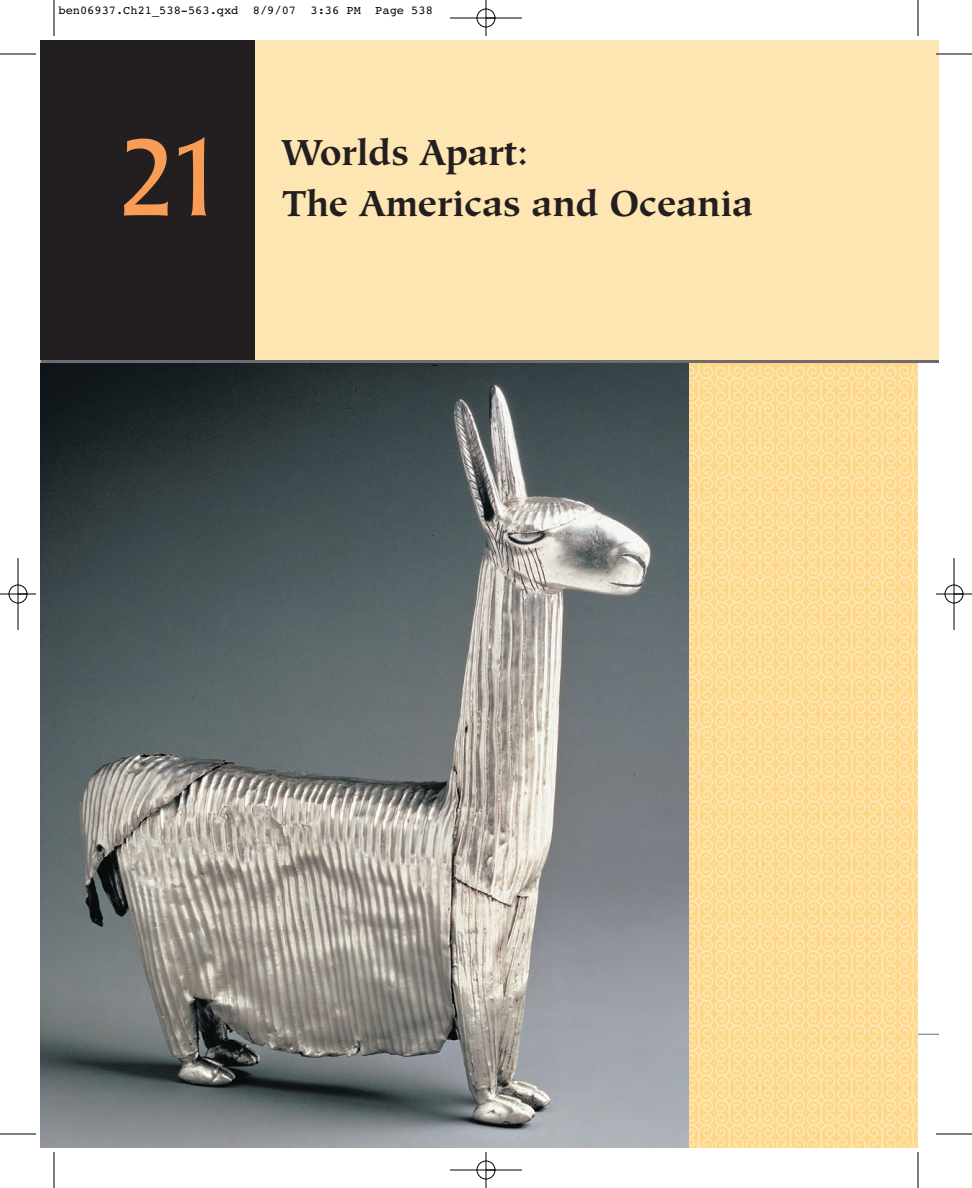
<style>
.page{position:relative;width:972px;height:1188px;background:#fff}
.page>*{position:absolute;margin:0;border:0;box-sizing:border-box;transform-origin:0 0}
.t1{font:condensed 108px "Poppl Laudatio";color:#f89c56}
.t2{font:700 36px/51px "Hiroshige";color:#231f20}
.t3{font:12px "Courier";color:#000}
</style>
<div class="page">
<img style="left:688px;top:364px;width:230px;height:784px">
<div style="left:40px;top:40px;width:215px;height:320px;background:#231f20"></div>
<div style="left:255px;top:40px;width:683px;height:320px;background:#fee6b3"></div>
<hr style="left:40px;top:360px;width:898px;height:3px;background:#6c6d70">
<img style="left:40px;top:363px;width:648px;height:785px">
<svg style="left:918px;top:1034px;width:20px;height:1px"></svg>
<hr style="left:54px;top:0;width:1px;height:36px;background:#000">
<hr style="left:0;top:54px;width:36px;height:1px;background:#000">
<hr style="left:918px;top:0;width:1px;height:36px;background:#000">
<hr style="left:936px;top:54px;width:36px;height:1px;background:#000">
<hr style="left:54px;top:1152px;width:1px;height:36px;background:#000">
<hr style="left:0;top:1134px;width:36px;height:1px;background:#000">
<hr style="left:918px;top:1152px;width:1px;height:36px;background:#000">
<hr style="left:936px;top:1134px;width:36px;height:1px;background:#000">
<hr style="left:450px;top:18px;width:72px;height:1px;background:#000">
<hr style="left:450px;top:1170px;width:72px;height:1px;background:#000">
<hr style="left:18px;top:558px;width:1px;height:72px;background:#000">
<hr style="left:954px;top:558px;width:1px;height:72px;background:#000">
<hr style="left:486px;top:0;width:1px;height:36px;background:#000">
<hr style="left:486px;top:1152px;width:1px;height:36px;background:#000">
<hr style="left:0;top:594px;width:36px;height:1px;background:#000">
<hr style="left:936px;top:594px;width:36px;height:1px;background:#000">
<div style="left:477px;top:9px;width:18px;height:18px;border:1px solid #000;border-radius:50%"></div>
<div style="left:477px;top:1161px;width:18px;height:18px;border:1px solid #000;border-radius:50%"></div>
<div style="left:9px;top:585px;width:18px;height:18px;border:1px solid #000;border-radius:50%"></div>
<div style="left:945px;top:585px;width:18px;height:18px;border:1px solid #000;border-radius:50%"></div>
<p class="t3" style="left:58px;top:6px;width:376px">ben06937.Ch21_538-563.qxd 8/9/07 3:36 PM Page 538</p>
<h1 class="t1" style="left:120px;top:135px;width:104px">21</h1>
<h2 class="t2" style="left:282px;top:131px;width:473px">Worlds Apart:<br>The Americas and Oceania</h2>
</div>
